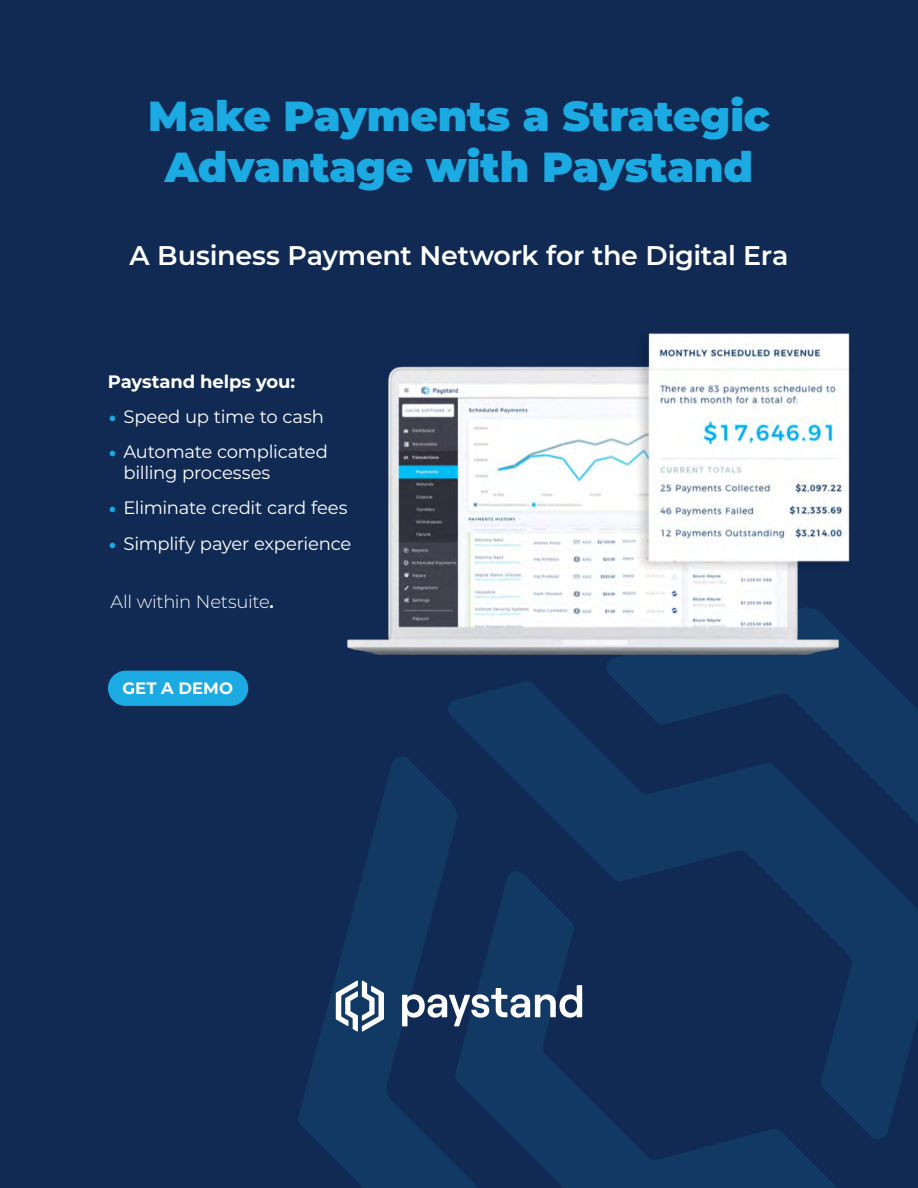
<style>
.page{position:relative;width:918px;height:1188px;background:#102a54}
.page>*{position:absolute;margin:0;border:0;box-sizing:border-box;transform-origin:0 0}
.t1{font:900 42px/50.4px "Montserrat";letter-spacing:-.005em;color:#1babe2;text-align:center}
.t2{font:600 27px "Montserrat";letter-spacing:-.01em;color:#fff}
.t3{font:18px/21.6px "Montserrat";letter-spacing:-.015em;color:#fff}
.t4{font:300 18px "Montserrat";letter-spacing:-.02em;color:#fff}
.t5{font:700 18px "Montserrat";letter-spacing:-.005em;color:#fff}
.t6{font:700 16.5px "Montserrat";color:#fff}
.s1{font-family:"Minion Pro";font-size:21px;color:#1babe2}
.s2{font-weight:600;font-style:italic}
</style>
<div class="page">
<svg style="left:298px;top:756px;width:157px;height:432px;fill:#113964"></svg>
<svg style="left:455px;top:1140px;width:150px;height:48px"></svg>
<svg style="left:605px;top:644px;width:284px;height:544px;fill:#113964"></svg>
<svg style="left:447px;top:681px;width:471px;height:459px"></svg>
<svg style="left:336px;top:980px;width:48px;height:52px"></svg>
<svg style="left:402px;top:985px;width:180px;height:41px"></svg>
<div style="left:108px;top:671px;width:140px;height:35px;background:#1babe2;border-radius:18px"></div>
<img style="left:347px;top:333px;width:505px;height:321px">
<h1 class="t1" style="left:148px;top:89px;width:623px">Make Payments a Strategic<br>Advantage with Paystand</h1>
<h2 class="t2" style="left:130px;top:236px;width:660px">A Business Payment Network for the Digital Era</h2>
<p class="t5" style="left:108px;top:368px;width:189px">Paystand helps you:</p>
<p class="t3" style="left:108px;top:405px;width:217px"><span class="s1">•</span> Speed up time to cash</p>
<p class="t3" style="left:123px;top:440px;width:206px;text-indent:-15px"><span class="s1">•</span> Automate complicated billing processes</p>
<p class="t3" style="left:108px;top:497px;width:241px"><span class="s1">•</span> Eliminate credit card fees</p>
<p class="t3" style="left:108px;top:532px;width:244px"><span class="s1">•</span> Simplify payer experience</p>
<p class="t4" style="left:111px;top:590px;width:165px">All within Netsuite<span class="s2">.</span></p>
<p class="t6" style="left:123px;top:677px;width:112px">GET A DEMO</p>
</div>
